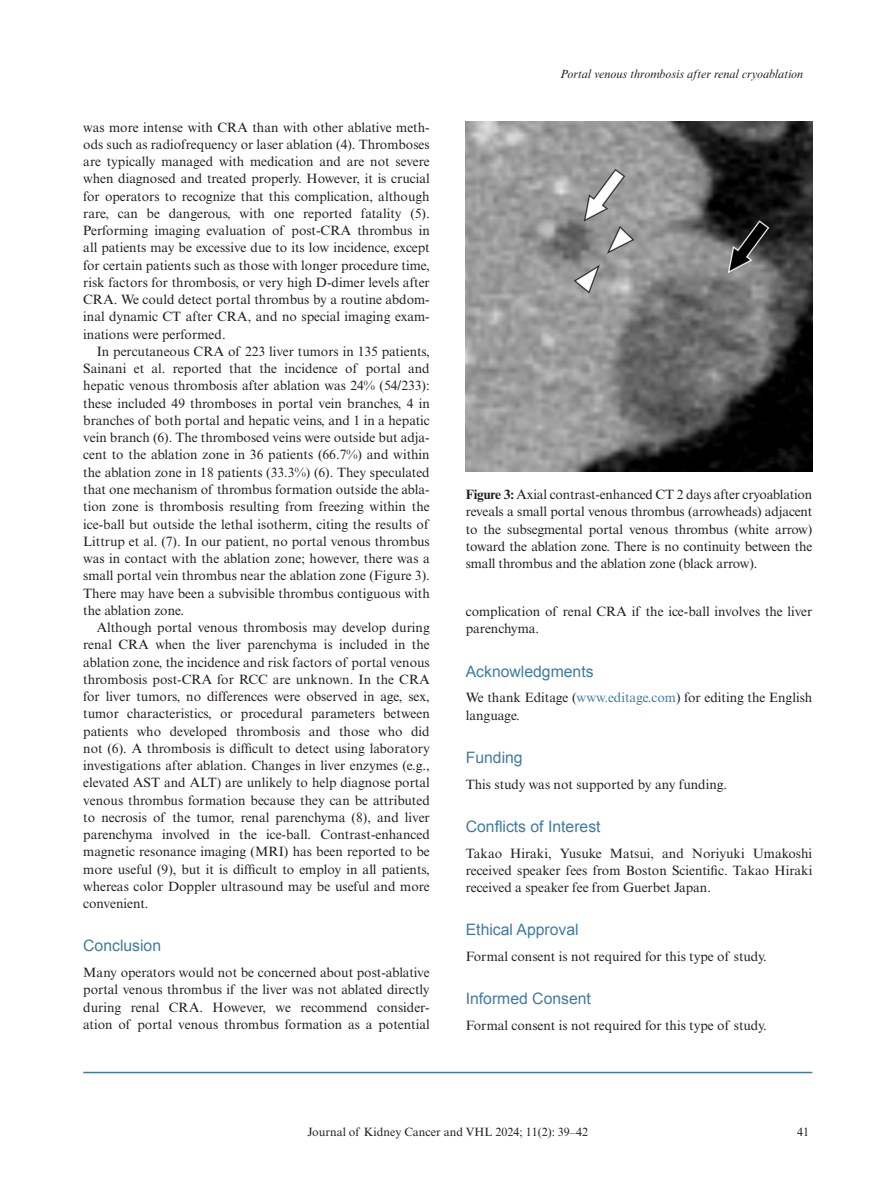
<style>
.page{position:relative;width:893px;height:1191px;background:#fff}
.page>*{position:absolute;margin:0;border:0;box-sizing:border-box;transform-origin:0 0}
.t1{font:15.75px "Arial";color:#3f7ba0}
.TXI{font:13.5px/17.2px "Times New Roman MT Std";color:#231f20;text-align:justify}
.TX{font:13.5px/17.2px "Times New Roman MT Std";color:#231f20}
.FGC{font:13.5px/17.2px "Times New Roman MT Std";letter-spacing:-.01em;color:#231f20;text-align:justify}
.t2{font:12px "Times New Roman MT Std";color:#231f20}
.t3{font:italic 12px "Times New Roman MT Std";color:#231f20}
.s1{font-weight:700}
.s2{color:#3f7ba0}
</style>
<div class="page">
<hr style="left:83px;top:1071px;width:729px;height:2px;background:#3f7ba0">
<img style="left:466px;top:122px;width:346px;height:350px">
<p class="TXI" style="left:83px;top:118px;width:348px">was more intense with CRA than with other ablative meth&shy;ods such as radiofrequency or laser ablation (4). Thromboses are typically managed with medication and are not severe when diagnosed and treated properly. However, it is crucial for operators to recognize that this complication, although rare, can be dangerous, with one reported fatality (5).<br>Performing imaging evaluation of post-CRA thrombus in all patients may be excessive due to its low incidence, except for certain patients such as those with longer procedure time, risk factors for thrombosis, or very high D-dimer levels after CRA. We could detect portal thrombus by a routine abdom&shy;inal dynamic CT after CRA, and no special imaging exam&shy;inations were performed.</p>
<p class="TXI" style="left:83px;top:343px;width:348px;text-indent:14px">In percutaneous CRA of 223 liver tumors in 135 patients, Sainani et al. reported that the incidence of portal and hepatic venous thrombosis after ablation was 24% (54/233): these included 49 thromboses in portal vein branches, 4 in branches of both portal and hepatic veins, and 1 in a hepatic vein branch (6). The thrombosed veins were outside but adja&shy;cent to the ablation zone in 36 patients (66.7%) and within the ablation zone in 18 patients (33.3%) (6). They speculated that one mechanism of thrombus formation outside the abla&shy;tion zone is thrombosis resulting from freezing within the ice-ball but outside the lethal isotherm, citing the results of Littrup et al. (7). In our patient, no portal venous thrombus was in contact with the ablation zone; however, there was a small portal vein thrombus near the ablation zone (Figure 3).<br>There may have been a subvisible thrombus contiguous with the ablation zone.</p>
<p class="TXI" style="left:83px;top:619px;width:348px;text-indent:14px">Although portal venous thrombosis may develop during renal CRA when the liver parenchyma is included in the ablation zone, the incidence and risk factors of portal venous thrombosis post-CRA for RCC are unknown. In the CRA for liver tumors, no differences were observed in age, sex, tumor characteristics, or procedural parameters between patients who developed thrombosis and those who did not (6). A thrombosis is difficult to detect using laboratory investigations after ablation. Changes in liver enzymes (e.g., elevated AST and ALT) are unlikely to help diagnose portal venous thrombus formation because they can be attributed to necrosis of the tumor, renal parenchyma (8), and liver parenchyma involved in the ice-ball. Contrast-enhanced magnetic resonance imaging (MRI) has been reported to be more useful (9), but it is difficult to employ in all patients, whereas color Doppler ultrasound may be useful and more convenient.</p>
<h1 class="t1" style="left:83px;top:935px;width:79px">Conclusion</h1>
<p class="TX" style="left:83px;top:964px;width:348px;text-align:justify">Many operators would not be concerned about post-ablative portal venous thrombus if the liver was not ablated directly during renal CRA. However, we recommend consider&shy;ation of portal venous thrombus formation as a potential</p>
<p class="t3" style="left:560px;top:67px;width:244px">Portal venous thrombosis after renal cryoablation</p>
<p class="FGC" style="left:466px;top:486px;width:348px"><span class="s1">Figure 3:</span> Axial contrast-enhanced CT 2 days after cryoablation reveals a small portal venous thrombus (arrowheads) adjacent to the subsegmental portal venous thrombus (white arrow) toward the ablation zone. There is no continuity between the small thrombus and the ablation zone (black arrow).</p>
<p class="TX" style="left:466px;top:603px;width:348px">complication of renal CRA if the ice-ball involves the liver parenchyma.</p>
<h1 class="t1" style="left:466px;top:660px;width:129px">Acknowledgments</h1>
<p class="TX" style="left:466px;top:689px;width:348px">We thank Editage (<span class="s2">www.editage.com</span>) for editing the English language.</p>
<h1 class="t1" style="left:466px;top:747px;width:58px">Funding</h1>
<p class="TX" style="left:466px;top:775px;width:263px">This study was not supported by any funding.</p>
<h1 class="t1" style="left:466px;top:816px;width:136px">Conflicts of Interest</h1>
<p class="TX" style="left:466px;top:844px;width:348px;text-align:justify">Takao Hiraki, Yusuke Matsui, and Noriyuki Umakoshi received speaker fees from Boston Scientific. Takao Hiraki received a speaker fee from Guerbet Japan.</p>
<h1 class="t1" style="left:466px;top:919px;width:114px">Ethical Approval</h1>
<p class="TX" style="left:466px;top:948px;width:303px">Formal consent is not required for this type of study.</p>
<h1 class="t1" style="left:466px;top:988px;width:127px">Informed Consent</h1>
<p class="TX" style="left:466px;top:1017px;width:303px">Formal consent is not required for this type of study.</p>
<p class="t2" style="left:308px;top:1124px;width:282px">Journal of Kidney Cancer and VHL 2024; 11(2): 39–42</p>
<p class="t2" style="left:797px;top:1124px;width:13px">41</p>
</div>
